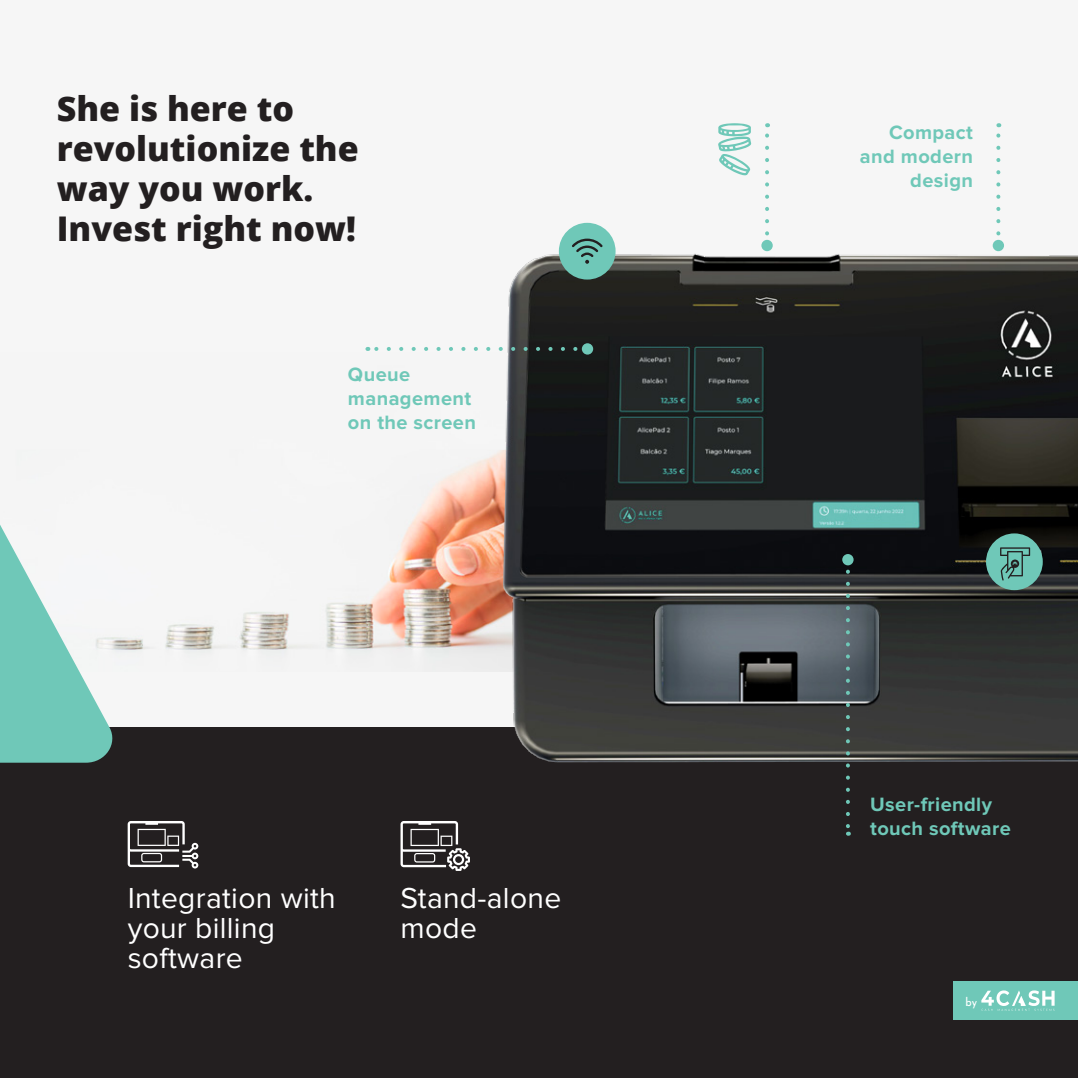
<style>
.page{position:relative;width:1078px;height:1078px;background:#fff}
.page>*{position:absolute;margin:0;border:0;box-sizing:border-box;transform-origin:0 0}
.t1{font:800 34px/40px "Open Sans";color:#231f20}
.t2{font:30px/30px "Proxima Nova";letter-spacing:.01em;color:#fff}
.t3{font:700 20px/24px "Proxima Nova";letter-spacing:.02em;color:#6fc8b8}
.t4{font:500 11.8px "Josefin Sans";color:#fff;scale:.9 1}
</style>
<div class="page">
<div style="left:0;top:726px;width:1077px;height:351px;background:#231f20"></div>
<div style="left:0;top:0;width:1077px;height:726px;background:#f6f6f6"></div>
<img style="left:118px;top:494px;width:312px;height:162px">
<svg style="left:0;top:525px;width:118px;height:237px;fill:#6fc8b8"></svg>
<img style="left:430px;top:183px;width:647px;height:649px">
<div style="left:985px;top:533px;width:57px;height:57px;background:#6fc8b8;border-radius:50%"></div>
<svg style="left:1000px;top:547px;width:29px;height:33px"></svg>
<div style="left:761px;top:240px;width:11px;height:11px;background:#6fc8b8;border-radius:50%"></div>
<svg style="left:764px;top:123px;width:4px;height:110px"></svg>
<div style="left:992px;top:240px;width:11px;height:11px;background:#6fc8b8;border-radius:50%"></div>
<svg style="left:996px;top:123px;width:4px;height:110px"></svg>
<div style="left:842px;top:554px;width:11px;height:11px;background:#6fc8b8;border-radius:50%"></div>
<svg style="left:845px;top:571px;width:4px;height:264px"></svg>
<svg style="left:718px;top:123px;width:33px;height:52px"></svg>
<div style="left:558px;top:223px;width:57px;height:56px;background:#6fc8b8;border-radius:50%"></div>
<svg style="left:572px;top:238px;width:30px;height:26px"></svg>
<div style="left:953px;top:981px;width:124px;height:38px;background:#6fc8b8"></div>
<svg style="left:981px;top:990px;width:73px;height:20px"></svg>
<svg style="left:367px;top:347px;width:208px;height:4px"></svg>
<div style="left:581px;top:343px;width:12px;height:11px;background:#6fc8b8;border-radius:50%"></div>
<svg style="left:128px;top:821px;width:70px;height:47px"></svg>
<svg style="left:400px;top:820px;width:70px;height:50px"></svg>
<h1 class="t1" style="left:57px;top:87px;width:303px">She is here to revolutionize the way you work.<br>Invest right now!</h1>
<p class="t3" style="left:348px;top:362px;width:129px">Queue management on the screen</p>
<h2 class="t2" style="left:128px;top:883px;width:209px">Integration with your billing software</h2>
<h2 class="t2" style="left:400px;top:883px;width:162px">Stand-alone mode</h2>
<p class="t3" style="left:859px;top:121px;width:114px;text-align:right">Compact and modern design</p>
<p class="t3" style="left:870px;top:792px;width:142px">User-friendly touch software</p>
<p class="t4" style="left:965px;top:992px;width:14px">by</p>
</div>
